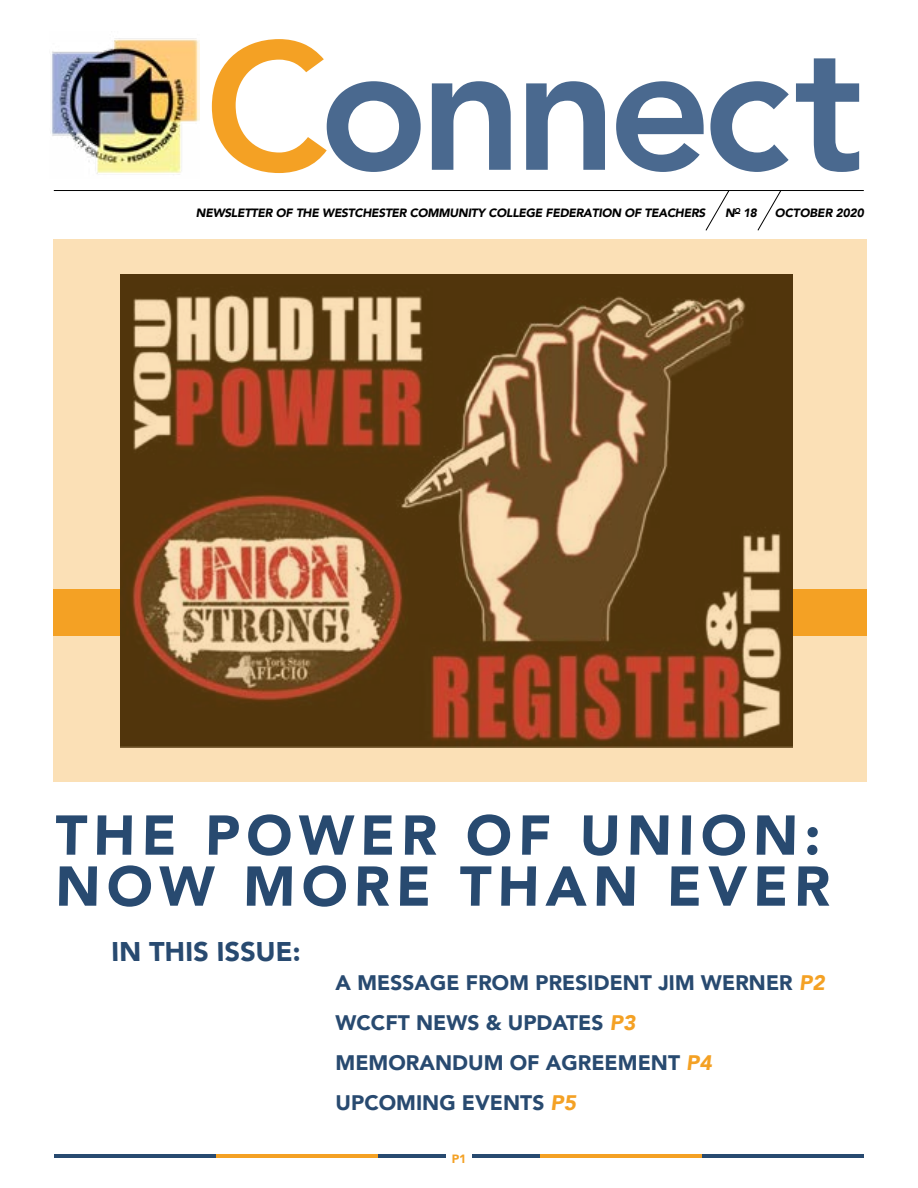
<style>
.page{position:relative;width:918px;height:1188px;background:#fff}
.page>*{position:absolute;margin:0;border:0;box-sizing:border-box;transform-origin:0 0}
.t1{font:800 180px "Avenir";letter-spacing:-.05em;color:#4a698f}
.t2{font:900 55.5px/51px "Avenir";color:#284a70}
.t3{font:900 27px "Avenir";color:#284a70}
.t4{font:900 21px/40px "Avenir";color:#284a70}
.t5{font:italic 900 12px "Avenir";letter-spacing:-.025em;color:#000}
.t6{font:900 12px "Avenir";color:#f4a124}
.t7{font:italic 900 7.05px "Avenir";color:#000}
.s1{color:#f4a124}
.s2{font-style:italic;color:#f4a124}
</style>
<div class="page">
<hr style="left:54px;top:190px;width:810px;height:1px;background:#000">
<img style="left:52px;top:38px;width:148px;height:137px">
<svg style="left:757px;top:191px;width:25px;height:40px"></svg>
<svg style="left:705px;top:191px;width:35px;height:40px"></svg>
<hr style="left:54px;top:1155px;width:162px;height:3px;background:#284a70">
<hr style="left:216px;top:1155px;width:162px;height:3px;background:#f4a124">
<hr style="left:378px;top:1155px;width:162px;height:3px;background:#284a70">
<hr style="left:540px;top:1155px;width:162px;height:3px;background:#f4a124">
<hr style="left:702px;top:1155px;width:162px;height:3px;background:#284a70">
<div style="left:446px;top:1151px;width:26px;height:21px;background:#fff"></div>
<svg style="left:53px;top:240px;width:813px;height:542px;background:#a27c53"></svg>
<h1 class="t1" style="left:204px;top:-33px;width:661px"><span class="s1">C</span>onnect</h1>
<p class="t5" style="left:743px;top:203px;width:15px">18</p>
<p class="t7" style="left:735px;top:205px;width:7px">O</p>
<p class="t5" style="left:196px;top:203px;width:511px">NEWSLETTER OF THE WESTCHESTER COMMUNITY COLLEGE FEDERATION OF TEACHERS</p>
<p class="t5" style="left:725px;top:203px;width:11px">N</p>
<p class="t5" style="left:775px;top:203px;width:90px">OCTOBER 2020</p>
<h2 class="t2" style="left:55px;top:808px;width:778px">THE POWER OF UNION:<br>NOW MORE THAN EVER</h2>
<p class="t3" style="left:111px;top:929px;width:192px">IN THIS ISSUE:</p>
<p class="t4" style="left:336px;top:962px;width:491px">A MESSAGE FROM PRESIDENT JIM WERNER <span class="s2">P2<br></span>WCCFT NEWS &amp; UPDATES <span class="s2">P3<br></span>MEMORANDUM OF AGREEMENT <span class="s2">P4<br></span>UPCOMING EVENTS <span class="s2">P5</span></p>
<p class="t6" style="left:452px;top:1149px;width:16px">P1</p>
</div>
